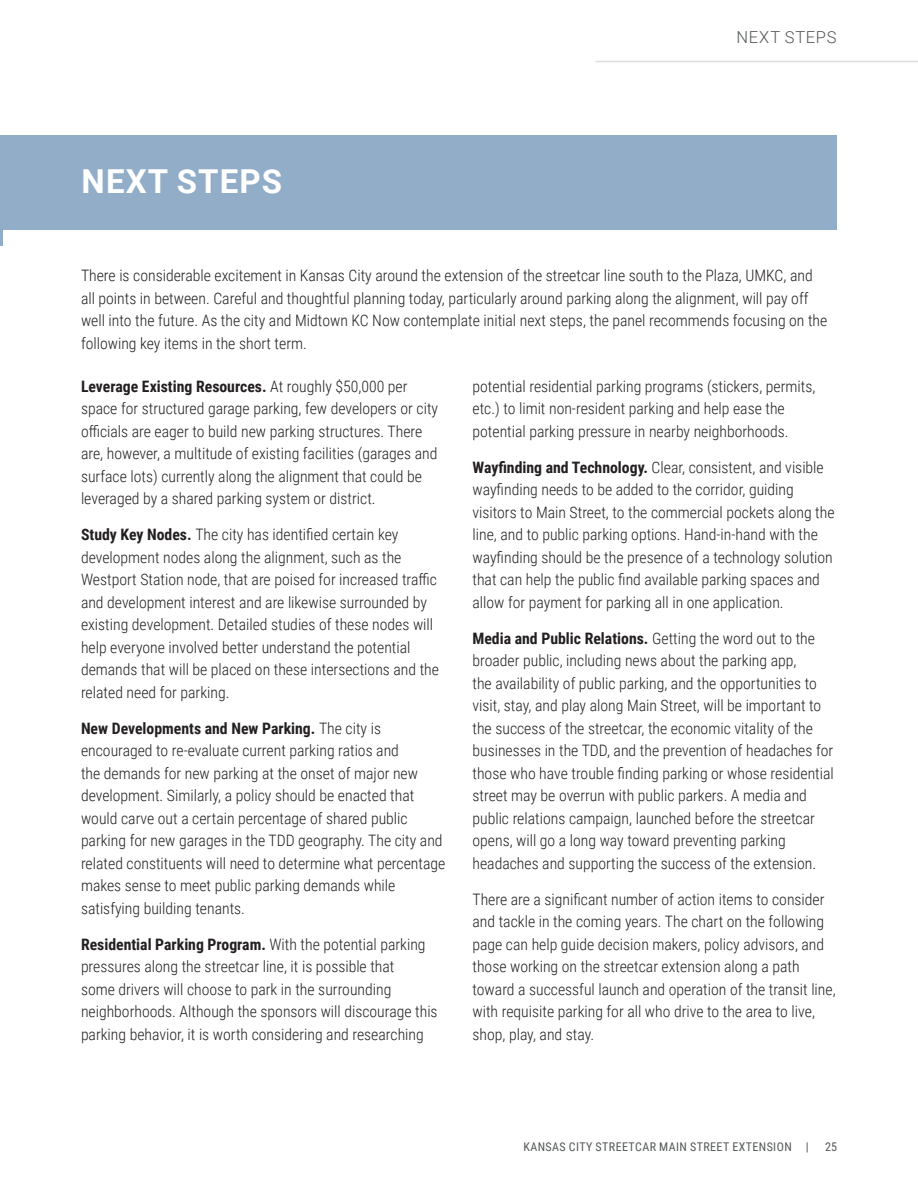
<style>
.page{position:relative;width:918px;height:1188px;background:#fff}
.page>*{position:absolute;margin:0;border:0;box-sizing:border-box;transform-origin:0 0}
.t1{font:700 33px "Roboto";letter-spacing:.035em;color:#fff}
.Section_Heading{font:300 16.5px "Roboto";letter-spacing:.045em;color:#545758}
.H2_1{font:300 15.75px/22.5px "Roboto Condensed";color:#231f20}
.t2{font:12px "Roboto Condensed";letter-spacing:.035em;color:#545758}
.s1{font-weight:700}
</style>
<div class="page">
<hr style="left:596px;top:61px;width:322px;height:1px;background:#dddcdd">
<div style="left:0;top:135px;width:837px;height:95px;background:#92adc8"></div>
<hr style="left:0;top:135px;width:2px;height:110px;background:#92adc8">
<h1 class="t1" style="left:82px;top:158px;width:202px">NEXT STEPS</h1>
<p class="Section_Heading" style="left:736px;top:26px;width:102px">NEXT STEPS</p>
<p class="H2_1" style="left:81px;top:264px;width:748px">There is considerable excitement in Kansas City around the extension of the streetcar line south to the Plaza, UMKC, and all points in between. Careful and thoughtful planning today, particularly around parking along the alignment, will pay off well into the future. As the city and Midtown KC Now contemplate initial next steps, the panel recommends focusing on the following key items in the short term.</p>
<p class="H2_1" style="left:81px;top:375px;width:359px"><span class="s1">Leverage Existing Resources.</span> At roughly $50,000 per space for structured garage parking, few developers or city officials are eager to build new parking structures. There are, however, a multitude of existing facilities (garages and surface lots) currently along the alignment that could be leveraged by a shared parking system or district.</p>
<p class="H2_1" style="left:81px;top:523px;width:360px"><span class="s1">Study Key Nodes.</span> The city has identified certain key development nodes along the alignment, such as the Westport Station node, that are poised for increased traffic and development interest and are likewise surrounded by existing development. Detailed studies of these nodes will help everyone involved better understand the potential demands that will be placed on these intersections and the related need for parking.</p>
<p class="H2_1" style="left:81px;top:717px;width:366px"><span class="s1">New Developments and New Parking.</span> The city is encouraged to re-evaluate current parking ratios and<br>the demands for new parking at the onset of major new development. Similarly, a policy should be enacted that would carve out a certain percentage of shared public parking for new garages in the TDD geography. The city and related constituents will need to determine what percentage makes sense to meet public parking demands while satisfying building tenants.</p>
<p class="H2_1" style="left:81px;top:933px;width:358px"><span class="s1">Residential Parking Program.</span> With the potential parking pressures along the streetcar line, it is possible that<br>some drivers will choose to park in the surrounding neighborhoods. Although the sponsors will discourage this parking behavior, it is worth considering and researching</p>
<p class="H2_1" style="left:472px;top:375px;width:344px">potential residential parking programs (stickers, permits, etc.) to limit non-resident parking and help ease the potential parking pressure in nearby neighborhoods.</p>
<p class="H2_1" style="left:472px;top:456px;width:364px"><span class="s1">Wayfinding and Technology.</span> Clear, consistent, and visible wayfinding needs to be added to the corridor, guiding visitors to Main Street, to the commercial pockets along the line, and to public parking options. Hand-in-hand with the wayfinding should be the presence of a technology solution that can help the public find available parking spaces and allow for payment for parking all in one application.</p>
<p class="H2_1" style="left:472px;top:627px;width:363px"><span class="s1">Media and Public Relations.</span> Getting the word out to the broader public, including news about the parking app,<br>the availability of public parking, and the opportunities to visit, stay, and play along Main Street, will be important to the success of the streetcar, the economic vitality of the businesses in the TDD, and the prevention of headaches for those who have trouble finding parking or whose residential street may be overrun with public parkers. A media and public relations campaign, launched before the streetcar opens, will go a long way toward preventing parking headaches and supporting the success of the extension.</p>
<p class="H2_1" style="left:472px;top:888px;width:365px">There are a significant number of action items to consider and tackle in the coming years. The chart on the following page can help guide decision makers, policy advisors, and those working on the streetcar extension along a path toward a successful launch and operation of the transit line, with requisite parking for all who drive to the area to live, shop, play, and stay.</p>
<p class="t2" style="left:523px;top:1139px;width:287px">KANSAS CITY STREETCAR MAIN STREET EXTENSION |</p>
<p class="t2" style="left:825px;top:1139px;width:13px">25</p>
</div>
